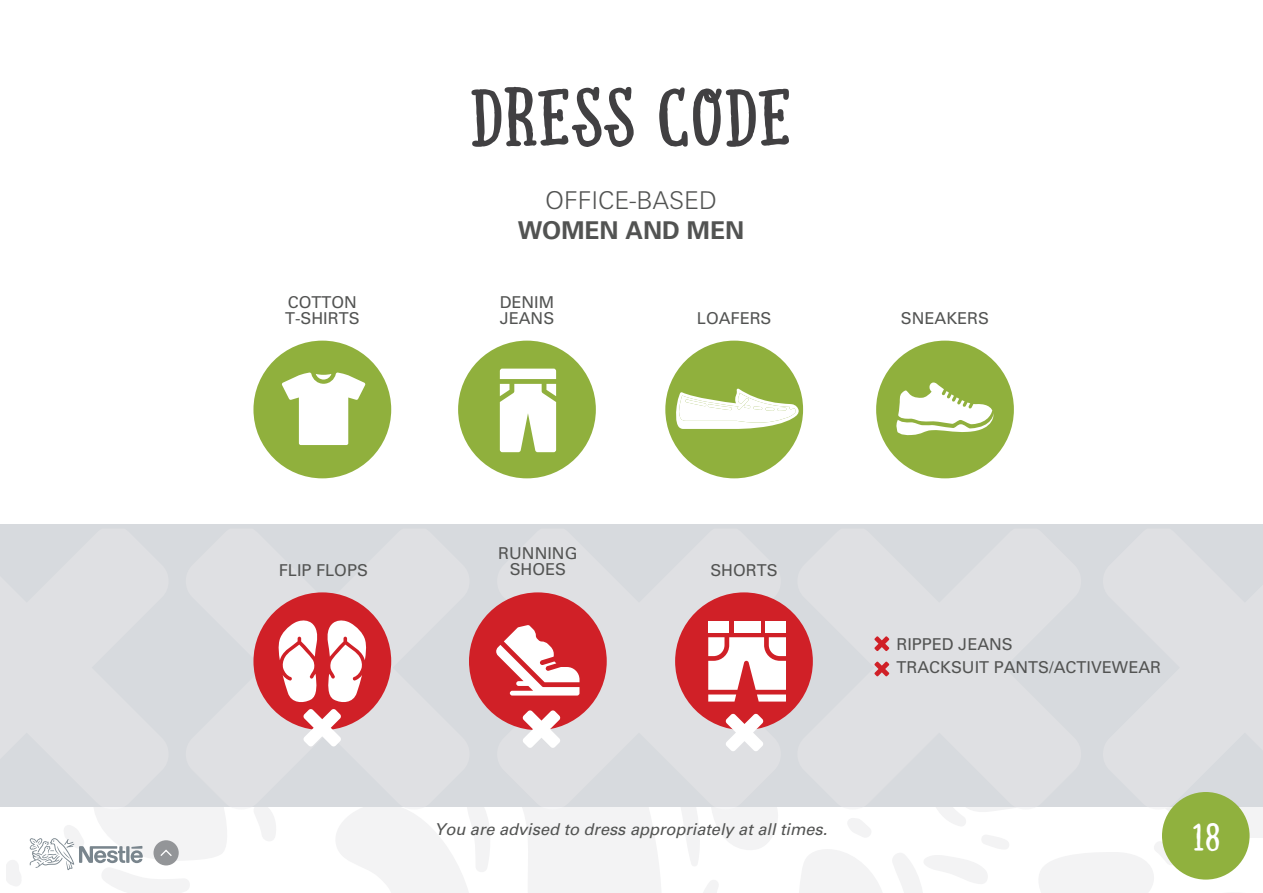
<style>
.page{position:relative;width:1263px;height:893px;background:#fff}
.page>*{position:absolute;margin:0;border:0;box-sizing:border-box;transform-origin:0 0}
.t1{font:900 78px "Local Market";color:#414042}
.t2{font:900 36px "Local Market";color:#fff}
.t3{font:300 24.6px "Univers Cyr";color:#525352}
.t4{font:700 24.6px "Univers Cyr";color:#525352}
.t5{font:16.35px/23.2px "Univers Cyr";color:#525352}
.t6{font:italic 16.35px "Univers Cyr";color:#525352}
</style>
<div class="page">
<div style="left:253px;top:341px;width:138px;height:137px;background:#90b03d;border-radius:50%"></div>
<div style="left:458px;top:341px;width:138px;height:137px;background:#90b03d;border-radius:50%"></div>
<div style="left:665px;top:341px;width:138px;height:137px;background:#90b03d;border-radius:50%"></div>
<div style="left:876px;top:341px;width:138px;height:137px;background:#90b03d;border-radius:50%"></div>
<svg style="left:282px;top:373px;width:83px;height:72px"></svg>
<svg style="left:500px;top:369px;width:56px;height:83px;background:#ecf1de"></svg>
<svg style="left:676px;top:389px;width:123px;height:40px"></svg>
<svg style="left:896px;top:382px;width:98px;height:54px"></svg>
<svg style="left:0;top:529px;width:1263px;height:364px"></svg>
<p class="t5" style="left:288px;top:290px;width:71px">COTTON</p>
<p class="t5" style="left:285px;top:307px;width:76px">T-SHIRTS</p>
<h1 class="t1" style="left:470px;top:74px;width:324px">DRESS CODE</h1>
<h3 class="t3" style="left:545px;top:186px;width:173px">OFFICE-BASED</h3>
<h3 class="t4" style="left:518px;top:216px;width:228px">WOMEN AND MEN</h3>
<p class="t5" style="left:500px;top:290px;width:56px">DENIM</p>
<p class="t5" style="left:500px;top:307px;width:56px">JEANS</p>
<p class="t5" style="left:697px;top:307px;width:76px">LOAFERS</p>
<p class="t5" style="left:901px;top:307px;width:90px">SNEAKERS</p>
<p class="t5" style="left:279px;top:558px;width:91px">FLIP FLOPS</p>
<p class="t5" style="left:498px;top:544px;width:81px;line-height:16.4px;text-align:center">RUNNING<br>SHOES</p>
<p class="t5" style="left:710px;top:558px;width:69px">SHORTS</p>
<p class="t6" style="left:434px;top:819px;width:394px">You are advised to dress appropriately at all times.</p>
<p class="t5" style="left:896px;top:632px;width:266px">RIPPED JEANS<br>TRACKSUIT PANTS/ACTIVEWEAR</p>
<h2 class="t2" style="left:1193px;top:818px;width:30px">18</h2>
</div>
